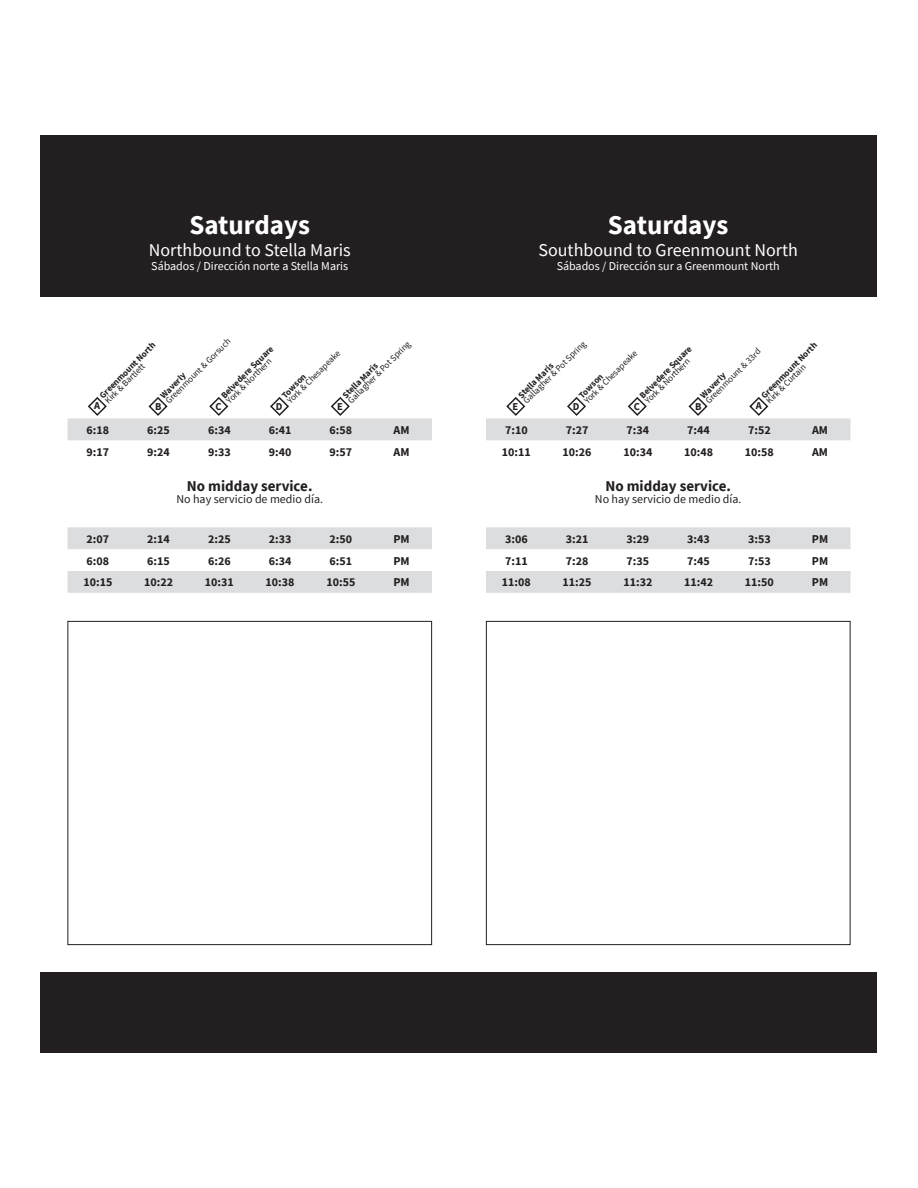
<style>
.page{position:relative;width:918px;height:1188px;background:#fff}
.page>*{position:absolute;margin:0;border:0;box-sizing:border-box;transform-origin:0 0}
.t1{font:700 27px "Source Sans Pro";color:#fff}
.t2{font:18px "Source Sans Pro";color:#fff}
.t3{font:700 15px "Source Sans Pro";color:#231f20}
.t4{font:700 12px "Source Sans Pro";color:#231f20}
.t5{font:12px "Source Sans Pro";color:#fff}
.t6{font:12px "Source Sans Pro";color:#231f20}
.t7{font:700 10.5px "Source Sans Pro";color:#231f20}
.t8{font:9px "Source Sans Pro";color:#231f20}
.t9{font:700 9px "Source Sans Pro";color:#231f20}
</style>
<div class="page">
<div style="left:40px;top:135px;width:838px;height:162px;background:#231f20"></div>
<div style="left:40px;top:972px;width:838px;height:81px;background:#231f20"></div>
<svg style="left:89px;top:398px;width:17px;height:17px"></svg>
<div style="left:88px;top:397px;width:19px;height:19px;border:2px solid #231f20;border-radius:50%"></div>
<svg style="left:150px;top:398px;width:17px;height:17px"></svg>
<div style="left:149px;top:397px;width:18px;height:19px;border:2px solid #231f20;border-radius:50%"></div>
<svg style="left:210px;top:398px;width:17px;height:17px"></svg>
<div style="left:210px;top:397px;width:18px;height:19px;border:2px solid #231f20;border-radius:50%"></div>
<svg style="left:271px;top:398px;width:17px;height:17px"></svg>
<div style="left:270px;top:397px;width:19px;height:19px;border:2px solid #231f20;border-radius:50%"></div>
<svg style="left:332px;top:398px;width:17px;height:17px"></svg>
<div style="left:331px;top:397px;width:19px;height:19px;border:2px solid #231f20;border-radius:50%"></div>
<svg style="left:68px;top:418px;width:364px;height:175px"></svg>
<svg style="left:750px;top:398px;width:17px;height:17px"></svg>
<div style="left:750px;top:397px;width:18px;height:19px;border:2px solid #231f20;border-radius:50%"></div>
<svg style="left:690px;top:398px;width:17px;height:17px"></svg>
<div style="left:689px;top:397px;width:18px;height:19px;border:2px solid #231f20;border-radius:50%"></div>
<svg style="left:629px;top:398px;width:17px;height:17px"></svg>
<div style="left:628px;top:397px;width:19px;height:19px;border:2px solid #231f20;border-radius:50%"></div>
<svg style="left:568px;top:398px;width:17px;height:17px"></svg>
<div style="left:567px;top:397px;width:19px;height:19px;border:2px solid #231f20;border-radius:50%"></div>
<svg style="left:507px;top:398px;width:17px;height:17px"></svg>
<div style="left:507px;top:397px;width:18px;height:19px;border:2px solid #231f20;border-radius:50%"></div>
<svg style="left:486px;top:418px;width:364px;height:175px"></svg>
<div style="left:68px;top:621px;width:364px;height:324px;border:1px solid #231f20"></div>
<div style="left:486px;top:621px;width:364px;height:324px;border:1px solid #231f20"></div>
<p class="t1" style="left:189px;top:207px;width:122px">Saturdays</p>
<p class="t2" style="left:149px;top:238px;width:203px">Northbound to Stella Maris</p>
<p class="t5" style="left:151px;top:258px;width:198px">Sábados / Dirección norte a Stella Maris</p>
<p class="t8" style="left:163px;top:398px;width:89px;rotate:-45deg">Greenmount &amp; Gorsuch</p>
<p class="t8" style="left:345px;top:398px;width:86px;rotate:-45deg">Gallagher &amp; Pot Spring</p>
<p class="t9" style="left:97px;top:392px;width:77px;rotate:-45deg">Greenmount North</p>
<p class="t9" style="left:218px;top:392px;width:71px;rotate:-45deg">Belvedere Square</p>
<p class="t8" style="left:285px;top:398px;width:72px;rotate:-45deg">York &amp; Chesapeake</p>
<p class="t8" style="left:224px;top:398px;width:61px;rotate:-45deg">York &amp; Northern</p>
<p class="t8" style="left:102px;top:398px;width:54px;rotate:-45deg">Kirk &amp; Bartlett</p>
<p class="t9" style="left:158px;top:392px;width:34px;rotate:-45deg">Waverly</p>
<p class="t9" style="left:340px;top:392px;width:48px;rotate:-45deg">Stella Maris</p>
<p class="t9" style="left:279px;top:392px;width:32px;rotate:-45deg">Towson</p>
<p class="t7" style="left:94px;top:399px;width:8px">A</p>
<p class="t7" style="left:155px;top:399px;width:8px">B</p>
<p class="t7" style="left:215px;top:399px;width:8px">C</p>
<p class="t7" style="left:276px;top:399px;width:8px">D</p>
<p class="t7" style="left:337px;top:399px;width:7px">E</p>
<p class="t4" style="left:87px;top:422px;width:24px">6:18</p>
<p class="t4" style="left:147px;top:422px;width:24px">6:25</p>
<p class="t4" style="left:208px;top:422px;width:24px">6:34</p>
<p class="t4" style="left:269px;top:422px;width:24px">6:41</p>
<p class="t4" style="left:330px;top:422px;width:24px">6:58</p>
<p class="t4" style="left:394px;top:422px;width:18px">AM</p>
<p class="t4" style="left:87px;top:444px;width:24px">9:17</p>
<p class="t4" style="left:147px;top:444px;width:24px">9:24</p>
<p class="t4" style="left:208px;top:444px;width:24px">9:33</p>
<p class="t4" style="left:269px;top:444px;width:24px">9:40</p>
<p class="t4" style="left:330px;top:444px;width:24px">9:57</p>
<p class="t4" style="left:394px;top:444px;width:18px">AM</p>
<p class="t3" style="left:187px;top:476px;width:127px">No midday service.</p>
<p class="t6" style="left:176px;top:492px;width:148px">No hay servicio de medio día.</p>
<p class="t4" style="left:87px;top:531px;width:24px">2:07</p>
<p class="t4" style="left:147px;top:531px;width:24px">2:14</p>
<p class="t4" style="left:208px;top:531px;width:24px">2:25</p>
<p class="t4" style="left:269px;top:531px;width:24px">2:33</p>
<p class="t4" style="left:330px;top:531px;width:24px">2:50</p>
<p class="t4" style="left:393px;top:531px;width:18px">PM</p>
<p class="t4" style="left:87px;top:552px;width:24px">6:08</p>
<p class="t4" style="left:147px;top:552px;width:24px">6:15</p>
<p class="t4" style="left:208px;top:552px;width:24px">6:26</p>
<p class="t4" style="left:269px;top:552px;width:24px">6:34</p>
<p class="t4" style="left:330px;top:552px;width:24px">6:51</p>
<p class="t4" style="left:393px;top:552px;width:18px">PM</p>
<p class="t4" style="left:83px;top:574px;width:30px">10:15</p>
<p class="t4" style="left:144px;top:574px;width:30px">10:22</p>
<p class="t4" style="left:205px;top:574px;width:30px">10:31</p>
<p class="t4" style="left:266px;top:574px;width:30px">10:38</p>
<p class="t4" style="left:326px;top:574px;width:30px">10:55</p>
<p class="t4" style="left:393px;top:574px;width:18px">PM</p>
<p class="t1" style="left:608px;top:207px;width:122px">Saturdays</p>
<p class="t2" style="left:538px;top:238px;width:261px">Southbound to Greenmount North</p>
<p class="t5" style="left:557px;top:258px;width:225px">Sábados / Dirección sur a Greenmount North</p>
<p class="t8" style="left:521px;top:398px;width:86px;rotate:-45deg">Gallagher &amp; Pot Spring</p>
<p class="t4" style="left:505px;top:422px;width:24px">7:10</p>
<p class="t4" style="left:566px;top:422px;width:24px">7:27</p>
<p class="t4" style="left:627px;top:422px;width:24px">7:34</p>
<p class="t4" style="left:687px;top:422px;width:24px">7:44</p>
<p class="t4" style="left:748px;top:422px;width:24px">7:52</p>
<p class="t4" style="left:812px;top:422px;width:18px">AM</p>
<p class="t4" style="left:502px;top:444px;width:30px">10:11</p>
<p class="t4" style="left:563px;top:444px;width:30px">10:26</p>
<p class="t4" style="left:623px;top:444px;width:30px">10:34</p>
<p class="t4" style="left:684px;top:444px;width:30px">10:48</p>
<p class="t4" style="left:745px;top:444px;width:30px">10:58</p>
<p class="t4" style="left:812px;top:444px;width:18px">AM</p>
<p class="t3" style="left:605px;top:476px;width:127px">No midday service.</p>
<p class="t6" style="left:595px;top:492px;width:148px">No hay servicio de medio día.</p>
<p class="t4" style="left:505px;top:531px;width:24px">3:06</p>
<p class="t4" style="left:566px;top:531px;width:24px">3:21</p>
<p class="t4" style="left:627px;top:531px;width:24px">3:29</p>
<p class="t4" style="left:687px;top:531px;width:24px">3:43</p>
<p class="t4" style="left:748px;top:531px;width:24px">3:53</p>
<p class="t4" style="left:812px;top:531px;width:18px">PM</p>
<p class="t4" style="left:505px;top:552px;width:24px">7:11</p>
<p class="t4" style="left:566px;top:552px;width:24px">7:28</p>
<p class="t4" style="left:627px;top:552px;width:24px">7:35</p>
<p class="t4" style="left:687px;top:552px;width:24px">7:45</p>
<p class="t4" style="left:748px;top:552px;width:24px">7:53</p>
<p class="t4" style="left:812px;top:552px;width:18px">PM</p>
<p class="t4" style="left:502px;top:574px;width:30px">11:08</p>
<p class="t4" style="left:563px;top:574px;width:30px">11:25</p>
<p class="t4" style="left:623px;top:574px;width:30px">11:32</p>
<p class="t4" style="left:684px;top:574px;width:30px">11:42</p>
<p class="t4" style="left:745px;top:574px;width:30px">11:50</p>
<p class="t4" style="left:812px;top:574px;width:18px">PM</p>
<p class="t9" style="left:758px;top:392px;width:77px;rotate:-45deg">Greenmount North</p>
<p class="t9" style="left:637px;top:392px;width:71px;rotate:-45deg">Belvedere Square</p>
<p class="t8" style="left:703px;top:398px;width:75px;rotate:-45deg">Greenmount &amp; 33rd</p>
<p class="t8" style="left:582px;top:398px;width:72px;rotate:-45deg">York &amp; Chesapeake</p>
<p class="t8" style="left:642px;top:398px;width:61px;rotate:-45deg">York &amp; Northern</p>
<p class="t9" style="left:515px;top:392px;width:48px;rotate:-45deg">Stella Maris</p>
<p class="t8" style="left:764px;top:398px;width:53px;rotate:-45deg">Kirk &amp; Curtain</p>
<p class="t9" style="left:698px;top:392px;width:34px;rotate:-45deg">Waverly</p>
<p class="t9" style="left:576px;top:392px;width:32px;rotate:-45deg">Towson</p>
<p class="t7" style="left:513px;top:399px;width:7px">E</p>
<p class="t7" style="left:573px;top:399px;width:8px">D</p>
<p class="t7" style="left:634px;top:399px;width:8px">C</p>
<p class="t7" style="left:695px;top:399px;width:8px">B</p>
<p class="t7" style="left:756px;top:399px;width:8px">A</p>
</div>
